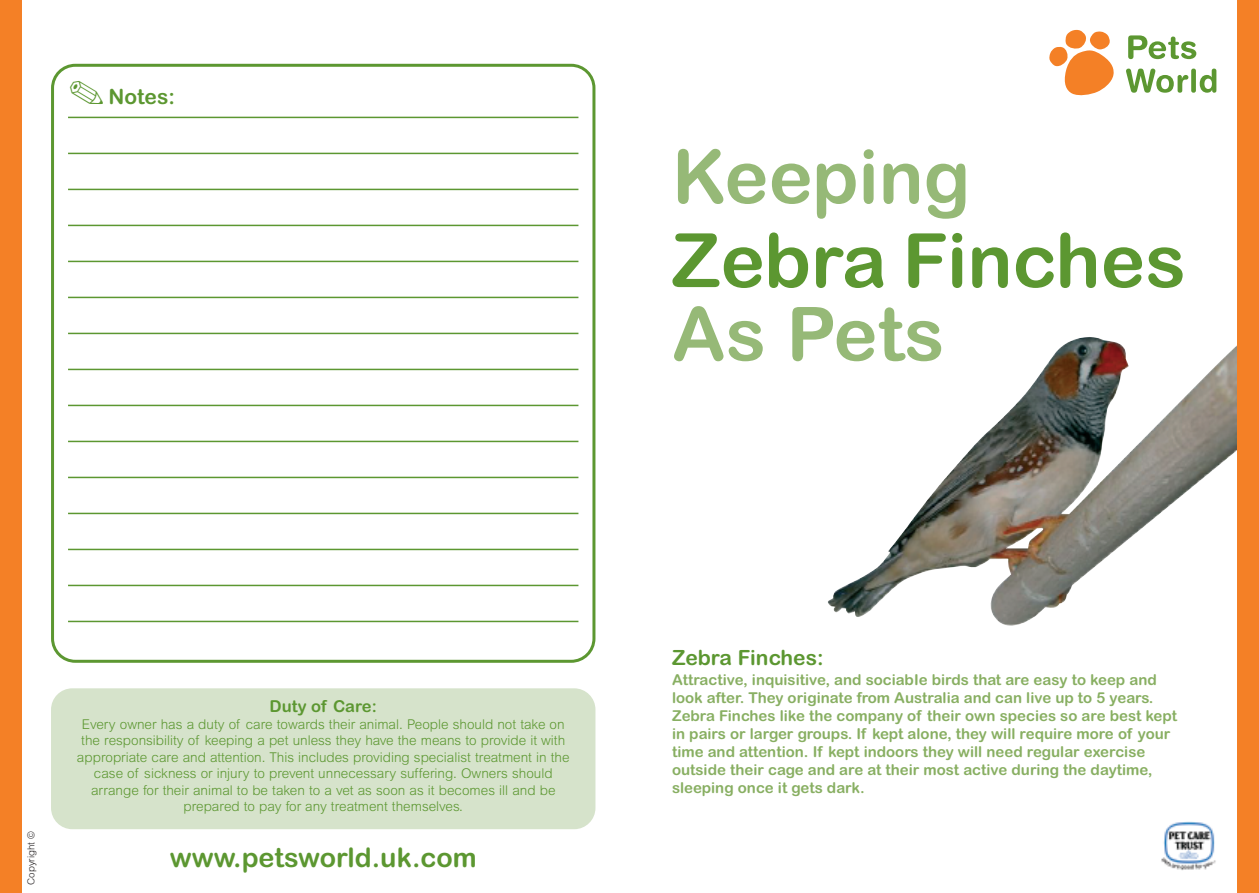
<style>
.page{position:relative;width:1259px;height:893px;background:#fff}
.page>*{position:absolute;margin:0;border:0;box-sizing:border-box;transform-origin:0 0}
.t1{font:75px "Arial Rounded MT Bold";color:#5c9731}
.t2{font:74.55px "Arial Rounded MT Bold";color:#96b977}
.t3{font:27px "Arial Rounded MT Bold";color:#5c9731}
.t4{font:21px "Arial Rounded MT Bold";color:#5c9731}
.t5{font:16.5px "Arial Rounded MT Bold";color:#5c9731}
.t6{font:15px/18px "Arial Rounded MT Bold";color:#88af62}
.t7{font:300 13.5px/16.5px "Arial";color:#5c9731;text-align:center}
.t8{font:300 9.75px "Arial";color:#231f20}
</style>
<div class="page">
<img style="left:828px;top:337px;width:409px;height:289px">
<svg style="left:1049px;top:30px;width:65px;height:65px"></svg>
<svg style="left:1128px;top:35px;width:68px;height:24px"></svg>
<svg style="left:1126px;top:69px;width:62px;height:24px"></svg>
<div style="left:1191px;top:69px;width:5px;height:24px;background:#5c9731;border-radius:2px"></div>
<svg style="left:1199px;top:69px;width:17px;height:24px"></svg>
<div style="left:51px;top:688px;width:544px;height:141px;background:#d6e3cb;border-radius:21px"></div>
<img style="left:1161px;top:821px;width:55px;height:49px">
<svg style="left:51px;top:64px;width:544px;height:599px"></svg>
<hr style="left:68px;top:117px;width:510px;height:1px;background:#5c9731">
<hr style="left:68px;top:153px;width:510px;height:1px;background:#5c9731">
<hr style="left:68px;top:189px;width:510px;height:1px;background:#5c9731">
<hr style="left:68px;top:225px;width:510px;height:1px;background:#5c9731">
<hr style="left:68px;top:261px;width:510px;height:1px;background:#5c9731">
<hr style="left:68px;top:297px;width:510px;height:1px;background:#5c9731">
<hr style="left:68px;top:333px;width:510px;height:1px;background:#5c9731">
<hr style="left:68px;top:369px;width:510px;height:1px;background:#5c9731">
<hr style="left:68px;top:405px;width:510px;height:1px;background:#5c9731">
<hr style="left:68px;top:441px;width:510px;height:1px;background:#5c9731">
<hr style="left:68px;top:477px;width:510px;height:1px;background:#5c9731">
<hr style="left:68px;top:513px;width:510px;height:1px;background:#5c9731">
<hr style="left:68px;top:549px;width:510px;height:1px;background:#5c9731">
<hr style="left:68px;top:585px;width:510px;height:1px;background:#5c9731">
<hr style="left:68px;top:621px;width:510px;height:1px;background:#5c9731">
<div style="left:1237px;top:0;width:22px;height:893px;background:#f48026"></div>
<div style="left:0;top:0;width:21px;height:893px;background:#f48026"></div>
<h3 class="t4" style="left:69px;top:85px;width:108px">✎ Notes:</h3>
<h2 class="t2" style="left:672px;top:134px;width:300px">Keeping</h2>
<h1 class="t1" style="left:672px;top:217px;width:515px">Zebra Finches</h1>
<h2 class="t2" style="left:672px;top:291px;width:274px">As Pets</h2>
<p class="t8" style="left:28px;top:884px;width:55px;rotate:-90deg">Copyright ©</p>
<p class="t5" style="left:270px;top:697px;width:109px">Duty of Care:</p>
<p class="t7" style="left:77px;top:717px;width:494px">Every owner has a duty of care towards their animal. People should not take on the responsibility of keeping a pet unless they have the means to provide it with appropriate care and attention. This includes providing specialist treatment in the case of sickness or injury to prevent unnecessary suffering. Owners should arrange for their animal to be taken to a vet as soon as it becomes ill and be prepared to pay for any treatment themselves.</p>
<h3 class="t3" style="left:170px;top:842px;width:308px">www.petsworld.uk.com</h3>
<h3 class="t4" style="left:672px;top:645px;width:153px">Zebra Finches:</h3>
<p class="t6" style="left:672px;top:671px;width:506px">Attractive, inquisitive, and sociabIe birds that are easy to keep and look after. They originate from Australia and can live up to 5 years.<br>Zebra Finches like the company of their own species so are best kept in pairs or larger groups. If kept alone, they will require more of your time and attention. If kept indoors they will need regular exercise outside their cage and are at their most active during the daytime, sleeping once it gets dark.</p>
</div>
